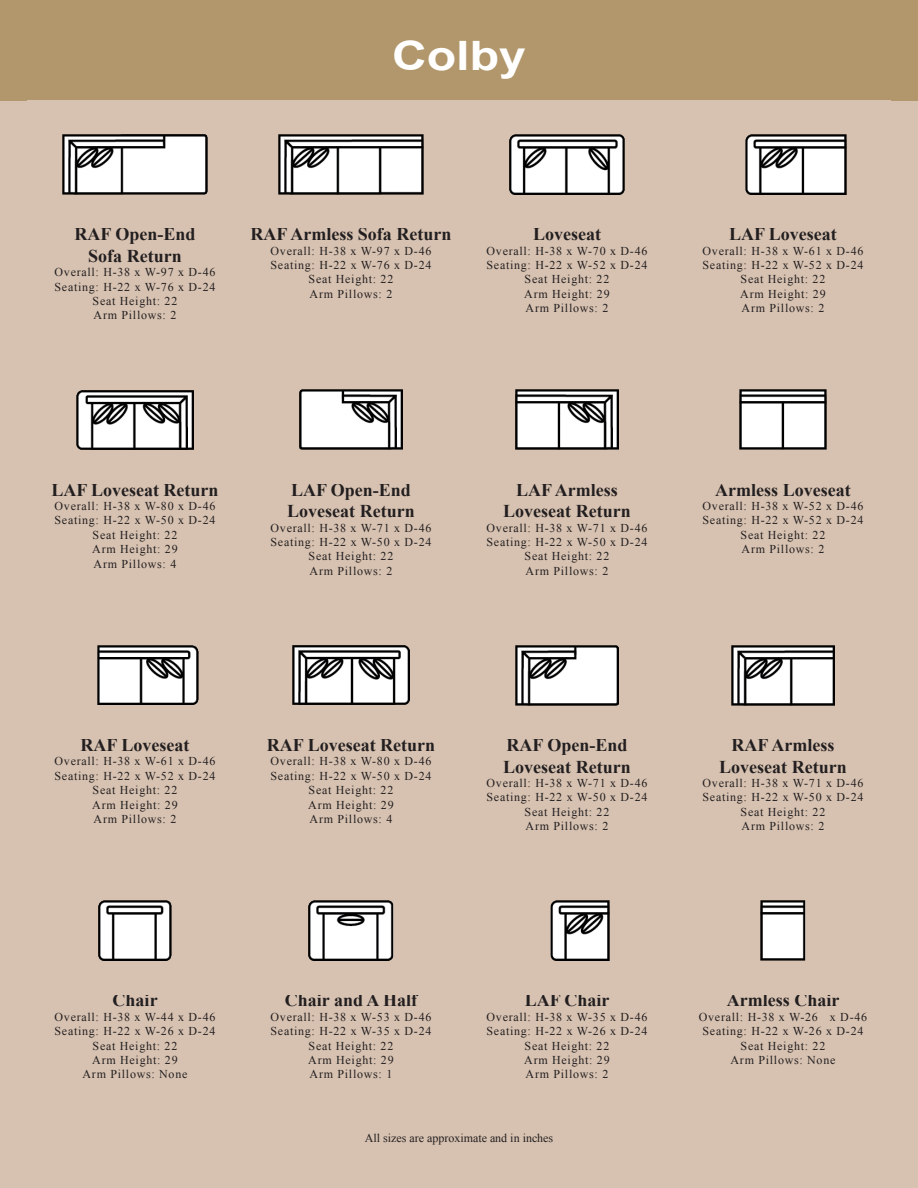
<style>
.page{position:relative;width:918px;height:1188px;background:#d7c2b1}
.page>*{position:absolute;margin:0;border:0;box-sizing:border-box;transform-origin:0 0}
.t1{font:700 40.5px "Arial";color:#fff;scale:1.19 1}
.t2{font:700 18px "Times New Roman";color:#231f20}
.t3{font:12px "Times New Roman";letter-spacing:.06em;color:#231f20}
.t4{font:12px "Times New Roman";color:#231f20}
</style>
<div class="page">
<div style="left:0;top:0;width:918px;height:101px;background:#b1976b"></div>
<img style="left:745px;top:135px;width:101px;height:59px">
<img style="left:509px;top:135px;width:116px;height:59px">
<img style="left:279px;top:134px;width:144px;height:60px">
<img style="left:63px;top:134px;width:144px;height:60px">
<img style="left:516px;top:390px;width:102px;height:60px">
<img style="left:739px;top:390px;width:88px;height:60px">
<img style="left:300px;top:390px;width:102px;height:60px">
<img style="left:77px;top:390px;width:116px;height:59px">
<img style="left:516px;top:645px;width:102px;height:60px">
<img style="left:293px;top:646px;width:116px;height:59px">
<img style="left:732px;top:645px;width:102px;height:60px">
<img style="left:97px;top:646px;width:101px;height:59px">
<img style="left:550px;top:901px;width:59px;height:59px">
<img style="left:308px;top:901px;width:86px;height:59px">
<img style="left:760px;top:901px;width:46px;height:60px">
<img style="left:98px;top:901px;width:74px;height:59px">
<p class="t1" style="left:392px;top:29px;width:114px">Colby</p>
<p class="t2" style="left:75px;top:222px;width:122px">RAF Open-End</p>
<p class="t2" style="left:88px;top:243px;width:95px">Sofa Return</p>
<p class="t3" style="left:55px;top:264px;width:162px">Overall: H-38 x W-97 x D-46</p>
<p class="t3" style="left:55px;top:278px;width:162px">Seating: H-22 x W-76 x D-24</p>
<p class="t3" style="left:93px;top:293px;width:86px">Seat Height: 22</p>
<p class="t3" style="left:94px;top:307px;width:84px">Arm Pillows: 2</p>
<p class="t2" style="left:251px;top:222px;width:202px">RAF Armless Sofa Return</p>
<p class="t3" style="left:271px;top:242px;width:162px">Overall: H-38 x W-97 x D-46</p>
<p class="t3" style="left:271px;top:257px;width:162px">Seating: H-22 x W-76 x D-24</p>
<p class="t3" style="left:309px;top:271px;width:86px">Seat Height: 22</p>
<p class="t3" style="left:310px;top:286px;width:84px">Arm Pillows: 2</p>
<p class="t2" style="left:533px;top:222px;width:69px">Loveseat</p>
<p class="t3" style="left:487px;top:242px;width:162px">Overall: H-38 x W-70 x D-46</p>
<p class="t3" style="left:487px;top:257px;width:162px">Seating: H-22 x W-52 x D-24</p>
<p class="t3" style="left:525px;top:271px;width:86px">Seat Height: 22</p>
<p class="t3" style="left:524px;top:286px;width:87px">Arm Height: 29</p>
<p class="t3" style="left:526px;top:300px;width:84px">Arm Pillows: 2</p>
<p class="t2" style="left:729px;top:222px;width:109px">LAF Loveseat</p>
<p class="t3" style="left:703px;top:242px;width:162px">Overall: H-38 x W-61 x D-46</p>
<p class="t3" style="left:703px;top:257px;width:162px">Seating: H-22 x W-52 x D-24</p>
<p class="t3" style="left:741px;top:271px;width:86px">Seat Height: 22</p>
<p class="t3" style="left:740px;top:286px;width:87px">Arm Height: 29</p>
<p class="t3" style="left:742px;top:300px;width:84px">Arm Pillows: 2</p>
<p class="t2" style="left:51px;top:477px;width:169px">LAF Loveseat Return</p>
<p class="t3" style="left:55px;top:498px;width:162px">Overall: H-38 x W-80 x D-46</p>
<p class="t3" style="left:55px;top:512px;width:162px">Seating: H-22 x W-50 x D-24</p>
<p class="t3" style="left:93px;top:527px;width:86px">Seat Height: 22</p>
<p class="t3" style="left:92px;top:541px;width:87px">Arm Height: 29</p>
<p class="t3" style="left:94px;top:555px;width:84px">Arm Pillows: 4</p>
<p class="t2" style="left:291px;top:477px;width:121px">LAF Open-End</p>
<p class="t2" style="left:287px;top:499px;width:129px">Loveseat Return</p>
<p class="t3" style="left:271px;top:519px;width:162px">Overall: H-38 x W-71 x D-46</p>
<p class="t3" style="left:271px;top:534px;width:162px">Seating: H-22 x W-50 x D-24</p>
<p class="t3" style="left:309px;top:548px;width:86px">Seat Height: 22</p>
<p class="t3" style="left:310px;top:563px;width:84px">Arm Pillows: 2</p>
<p class="t2" style="left:516px;top:477px;width:103px">LAF Armless</p>
<p class="t2" style="left:503px;top:499px;width:129px">Loveseat Return</p>
<p class="t3" style="left:487px;top:519px;width:162px">Overall: H-38 x W-71 x D-46</p>
<p class="t3" style="left:487px;top:534px;width:162px">Seating: H-22 x W-50 x D-24</p>
<p class="t3" style="left:525px;top:548px;width:86px">Seat Height: 22</p>
<p class="t3" style="left:526px;top:563px;width:84px">Arm Pillows: 2</p>
<p class="t2" style="left:715px;top:477px;width:137px">Armless Loveseat</p>
<p class="t3" style="left:703px;top:498px;width:162px">Overall: H-38 x W-52 x D-46</p>
<p class="t3" style="left:703px;top:512px;width:162px">Seating: H-22 x W-52 x D-24</p>
<p class="t3" style="left:741px;top:527px;width:86px">Seat Height: 22</p>
<p class="t3" style="left:742px;top:541px;width:84px">Arm Pillows: 2</p>
<p class="t2" style="left:81px;top:733px;width:110px">RAF Loveseat</p>
<p class="t3" style="left:55px;top:753px;width:162px">Overall: H-38 x W-61 x D-46</p>
<p class="t3" style="left:55px;top:768px;width:162px">Seating: H-22 x W-52 x D-24</p>
<p class="t3" style="left:93px;top:782px;width:86px">Seat Height: 22</p>
<p class="t3" style="left:92px;top:797px;width:87px">Arm Height: 29</p>
<p class="t3" style="left:94px;top:811px;width:84px">Arm Pillows: 2</p>
<p class="t2" style="left:267px;top:733px;width:170px">RAF Loveseat Return</p>
<p class="t3" style="left:271px;top:753px;width:162px">Overall: H-38 x W-80 x D-46</p>
<p class="t3" style="left:271px;top:768px;width:162px">Seating: H-22 x W-50 x D-24</p>
<p class="t3" style="left:309px;top:782px;width:86px">Seat Height: 22</p>
<p class="t3" style="left:308px;top:797px;width:87px">Arm Height: 29</p>
<p class="t3" style="left:310px;top:811px;width:84px">Arm Pillows: 4</p>
<p class="t2" style="left:507px;top:733px;width:122px">RAF Open-End</p>
<p class="t2" style="left:503px;top:754px;width:129px">Loveseat Return</p>
<p class="t3" style="left:487px;top:775px;width:162px">Overall: H-38 x W-71 x D-46</p>
<p class="t3" style="left:487px;top:789px;width:162px">Seating: H-22 x W-50 x D-24</p>
<p class="t3" style="left:525px;top:804px;width:86px">Seat Height: 22</p>
<p class="t3" style="left:526px;top:818px;width:84px">Arm Pillows: 2</p>
<p class="t2" style="left:732px;top:733px;width:104px">RAF Armless</p>
<p class="t2" style="left:719px;top:754px;width:129px">Loveseat Return</p>
<p class="t3" style="left:703px;top:775px;width:162px">Overall: H-38 x W-71 x D-46</p>
<p class="t3" style="left:703px;top:789px;width:162px">Seating: H-22 x W-50 x D-24</p>
<p class="t3" style="left:741px;top:804px;width:86px">Seat Height: 22</p>
<p class="t3" style="left:742px;top:818px;width:84px">Arm Pillows: 2</p>
<p class="t2" style="left:113px;top:988px;width:46px">Chair</p>
<p class="t3" style="left:55px;top:1009px;width:162px">Overall: H-38 x W-44 x D-46</p>
<p class="t3" style="left:55px;top:1023px;width:162px">Seating: H-22 x W-26 x D-24</p>
<p class="t3" style="left:93px;top:1038px;width:86px">Seat Height: 22</p>
<p class="t3" style="left:92px;top:1052px;width:87px">Arm Height: 29</p>
<p class="t3" style="left:83px;top:1066px;width:106px">Arm Pillows: None</p>
<p class="t2" style="left:285px;top:988px;width:134px">Chair and A Half</p>
<p class="t3" style="left:271px;top:1009px;width:162px">Overall: H-38 x W-53 x D-46</p>
<p class="t3" style="left:271px;top:1023px;width:162px">Seating: H-22 x W-35 x D-24</p>
<p class="t3" style="left:309px;top:1038px;width:86px">Seat Height: 22</p>
<p class="t3" style="left:308px;top:1052px;width:87px">Arm Height: 29</p>
<p class="t3" style="left:310px;top:1066px;width:84px">Arm Pillows: 1</p>
<p class="t2" style="left:525px;top:988px;width:86px">LAF Chair</p>
<p class="t3" style="left:487px;top:1009px;width:162px">Overall: H-38 x W-35 x D-46</p>
<p class="t3" style="left:487px;top:1023px;width:162px">Seating: H-22 x W-26 x D-24</p>
<p class="t3" style="left:525px;top:1038px;width:86px">Seat Height: 22</p>
<p class="t3" style="left:524px;top:1052px;width:87px">Arm Height: 29</p>
<p class="t3" style="left:526px;top:1066px;width:84px">Arm Pillows: 2</p>
<p class="t4" style="left:365px;top:1130px;width:190px">All sizes are approximate and in inches</p>
<p class="t2" style="left:727px;top:988px;width:114px">Armless Chair</p>
<p class="t3" style="left:699px;top:1009px;width:170px">Overall: H-38 x W-26 x D-46</p>
<p class="t3" style="left:703px;top:1023px;width:162px">Seating: H-22 x W-26 x D-24</p>
<p class="t3" style="left:741px;top:1038px;width:86px">Seat Height: 22</p>
<p class="t3" style="left:731px;top:1052px;width:106px">Arm Pillows: None</p>
</div>
